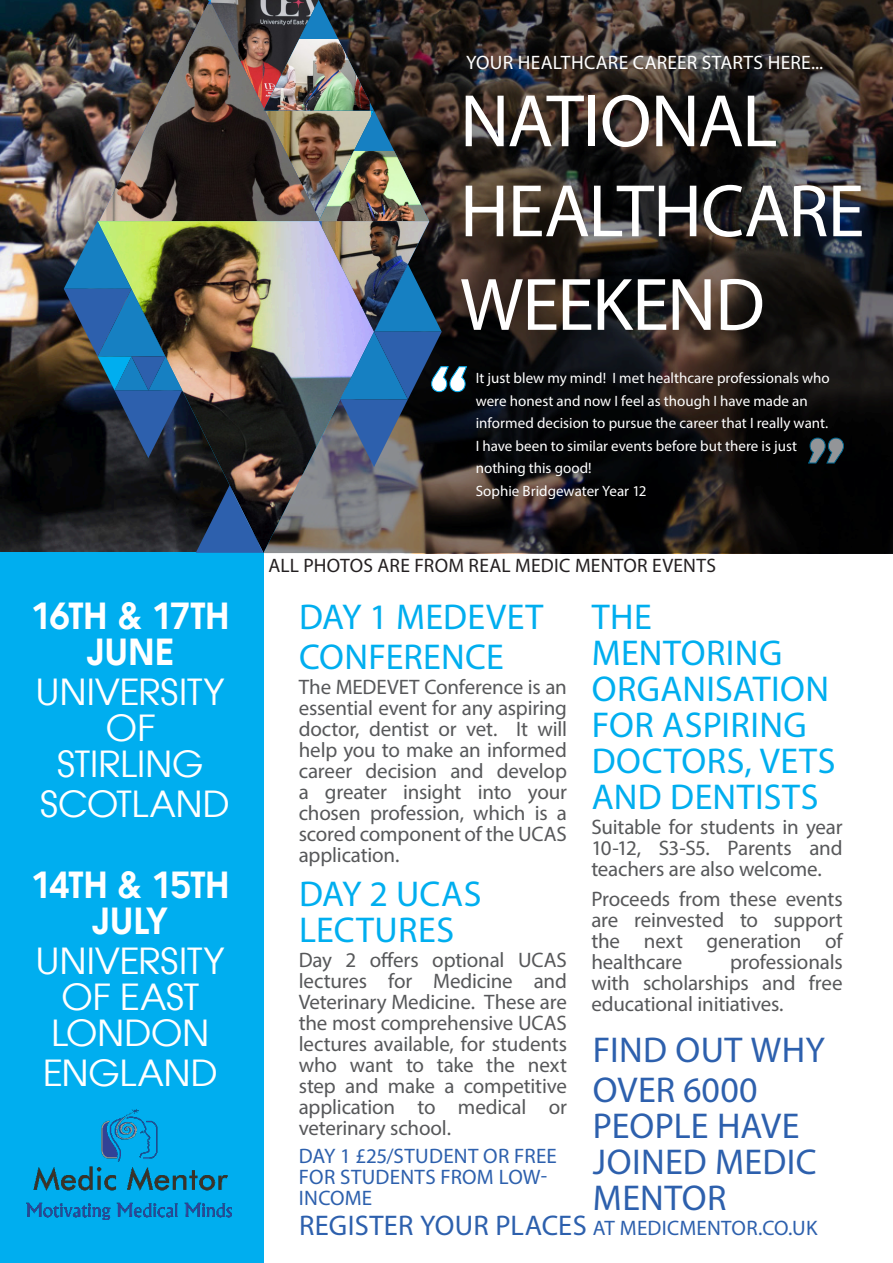
<style>
.page{position:relative;width:893px;height:1263px;background:#fff}
.page>*{position:absolute;margin:0;border:0;box-sizing:border-box;transform-origin:0 0}
.t1{font:75px/91.8px "Myriad Pro";letter-spacing:-.015em;color:#fff}
.Title_2_-_Main_Color{font:36px/36px "Myriad Pro";letter-spacing:.01em;color:#00aeef}
.Title_2_-_Main_Color-2{font:36px/36px "Atlanta";color:#fff;text-align:center}
.Title_2_-_Main_Color-3{font:36px/36px "Myriad Pro";letter-spacing:.01em;color:#2d60ad}
.Title_2_-_Main_Color-4{font:600 36px/36px "Atlanta";letter-spacing:-.01em;color:#fff;text-align:center}
.Title_2_-_Main_Color-5{font:28.5px "Myriad Pro";letter-spacing:.01em;color:#2d60ad}
.Body_Text_-_B80{font:21px/21px "Myriad Pro";letter-spacing:-.01em;color:#57585a;text-align:justify}
.Title_2_-_Main_Color-6{font:21px/21px "Myriad Pro";letter-spacing:.01em;color:#2d60ad}
.t2{font:19.5px "Myriad Pro";letter-spacing:.015em;color:#231f20}
.t3{font:19.5px "Myriad Pro";letter-spacing:.015em;color:#fff}
.t4{font:15px/22.5px "Myriad Pro";color:#fff}
.s1{color:#fff}
</style>
<div class="page">
<img style="left:0;top:0;width:893px;height:554px">
<div style="left:0;top:553px;width:264px;height:710px;background:#00aeef"></div>
<img style="left:27px;top:1109px;width:204px;height:110px">
<svg style="left:429px;top:0;width:464px;height:553px"></svg>
<img style="left:99px;top:4px;width:109px;height:217px">
<svg style="left:374px;top:467px;width:55px;height:86px"></svg>
<img style="left:98px;top:221px;width:276px;height:332px">
<svg style="left:196px;top:485px;width:67px;height:68px"></svg>
<img style="left:64px;top:221px;width:118px;height:237px">
<img style="left:208px;top:0;width:260px;height:467px">
<p class="Title_2_-_Main_Color-4" style="left:31px;top:596px;width:200px">16TH &amp; 17TH<br>JUNE</p>
<p class="Title_2_-_Main_Color-2" style="left:36px;top:672px;width:190px">UNIVERSITY<br>OF<br>STIRLING</p>
<p class="Title_2_-_Main_Color-2" style="left:40px;top:784px;width:191px">SCOTLAND</p>
<p class="Title_2_-_Main_Color-4" style="left:31px;top:865px;width:200px">14TH &amp; 15TH<br>JULY</p>
<p class="Title_2_-_Main_Color-2" style="left:36px;top:941px;width:190px">UNIVERSITY<br>OF EAST<br>LONDON</p>
<p class="Title_2_-_Main_Color-2" style="left:43px;top:1053px;width:176px">ENGLAND</p>
<p class="t3" style="left:466px;top:51px;width:359px">YOUR HEALTHCARE CAREER STARTS HERE...</p>
<p class="t1" style="left:460px;top:74px;width:406px">NATIONAL<br>HEALTHCARE<br>WEEKEND</p>
<p class="t4" style="left:476px;top:367px;width:355px">It just blew my mind! I met healthcare professionals who were honest and now I feel as though I have made an informed decision to pursue the career that I really want.<br>I have been to similar events before but there is just nothing this good!<br>Sophie Bridgewater Year 12</p>
<p class="t2" style="left:268px;top:553px;width:461px">ALL PHOTOS ARE FROM REAL MEDIC MENTOR EVENTS<span class="s1">...</span></p>
<p class="Title_2_-_Main_Color" style="left:299px;top:598px;width:246px">DAY 1 MEDEVET</p>
<p class="Title_2_-_Main_Color" style="left:299px;top:638px;width:206px">CONFERENCE</p>
<p class="Body_Text_-_B80" style="left:299px;top:676px;width:270px">The MEDEVET Conference is an essential event for any aspiring doctor, dentist or vet. It will help you to make an informed career decision and develop a greater insight into your chosen profession, which is a scored component of the UCAS application.</p>
<p class="Title_2_-_Main_Color" style="left:592px;top:598px;width:245px">THE<br>MENTORING<br>ORGANISATION<br>FOR ASPIRING<br>DOCTORS, VETS<br>AND DENTISTS</p>
<p class="Body_Text_-_B80" style="left:591px;top:816px;width:253px">Suitable for students in year 10-12, S3-S5. Parents and teachers are also welcome.</p>
<p class="Body_Text_-_B80" style="left:591px;top:888px;width:253px">Proceeds from these events are reinvested to support the next generation of healthcare</p>
<p class="Title_2_-_Main_Color" style="left:299px;top:875px;width:184px">DAY 2 UCAS<br>LECTURES</p>
<p class="Body_Text_-_B80" style="left:299px;top:949px;width:270px">Day 2 offers optional UCAS lectures for Medicine and Veterinary Medicine. These are the most comprehensive UCAS lectures available, for students who want to take the next step and make a competitive application to medical or veterinary school.</p>
<p class="Body_Text_-_B80" style="left:591px;top:951px;width:253px;text-indent:139px">professionals with scholarships and free educational initiatives.</p>
<p class="Title_2_-_Main_Color-3" style="left:593px;top:1031px;width:233px">FIND OUT WHY</p>
<p class="Title_2_-_Main_Color-3" style="left:593px;top:1071px;width:225px">OVER 6000<br>PEOPLE HAVE<br>JOINED MEDIC<br>MENTOR</p>
<p class="Title_2_-_Main_Color-6" style="left:593px;top:1217px;width:226px">AT MEDICMENTOR.CO.UK</p>
<p class="Title_2_-_Main_Color-6" style="left:299px;top:1145px;width:259px">DAY 1 £25/STUDENT OR FREE<br>FOR STUDENTS FROM LOW-<br>INCOME</p>
<p class="Title_2_-_Main_Color-5" style="left:299px;top:1208px;width:289px">REGISTER YOUR PLACES</p>
</div>
